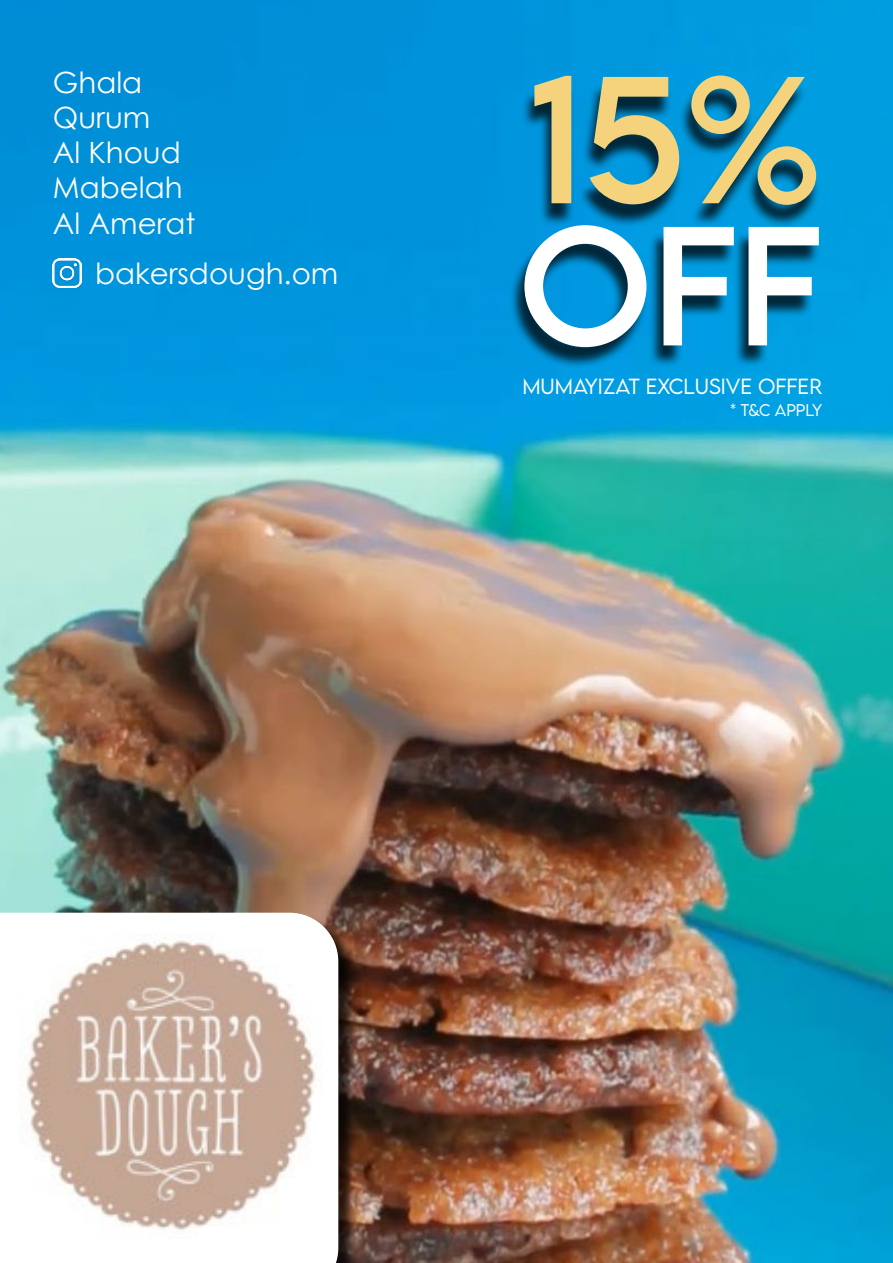
<style>
.page{position:relative;width:893px;height:1263px;background:#fff}
.page>*{position:absolute;margin:0;border:0;box-sizing:border-box;transform-origin:0 0}
.t1{font:160.35px "LEMONMILK";color:#f5d37c}
.t2{font:150px "LEMONMILK";color:#fff}
.t3{font:29.25px/35.1px "Century Gothic";color:#fff}
.t4{font:300 19.5px "LEMONMILK";color:#fff}
.t5{font:300 15px "LEMONMILK";color:#fff}
</style>
<div class="page">
<img style="left:0;top:0;width:893px;height:1263px">
<div style="left:0;top:915px;width:357px;height:348px;background:#000;opacity:.75"></div>
<svg style="left:0;top:913px;width:338px;height:350px"></svg>
<img style="left:19px;top:934px;width:303px;height:305px">
<img style="left:53px;top:259px;width:29px;height:28px">
<div style="left:522px;top:82px;width:298px;height:147px;background:#000;opacity:.75"></div>
<div style="left:509px;top:230px;width:311px;height:139px;background:#000;opacity:.75"></div>
<p class="t3" style="left:53px;top:64px;width:144px">Ghala<br>Qurum<br>Al Khoud<br>Mabelah<br>Al Amerat</p>
<p class="t3" style="left:95px;top:255px;width:245px">bakersdough.om</p>
<h1 class="t1" style="left:528px;top:35px;width:295px">15%</h1>
<h2 class="t2" style="left:519px;top:188px;width:100px">off</h2>
<p class="t4" style="left:522px;top:374px;width:301px">MUMAYIZAT EXCLUSIVE OFFER</p>
<p class="t5" style="left:730px;top:400px;width:93px">* T&amp;C APPLY</p>
</div>
